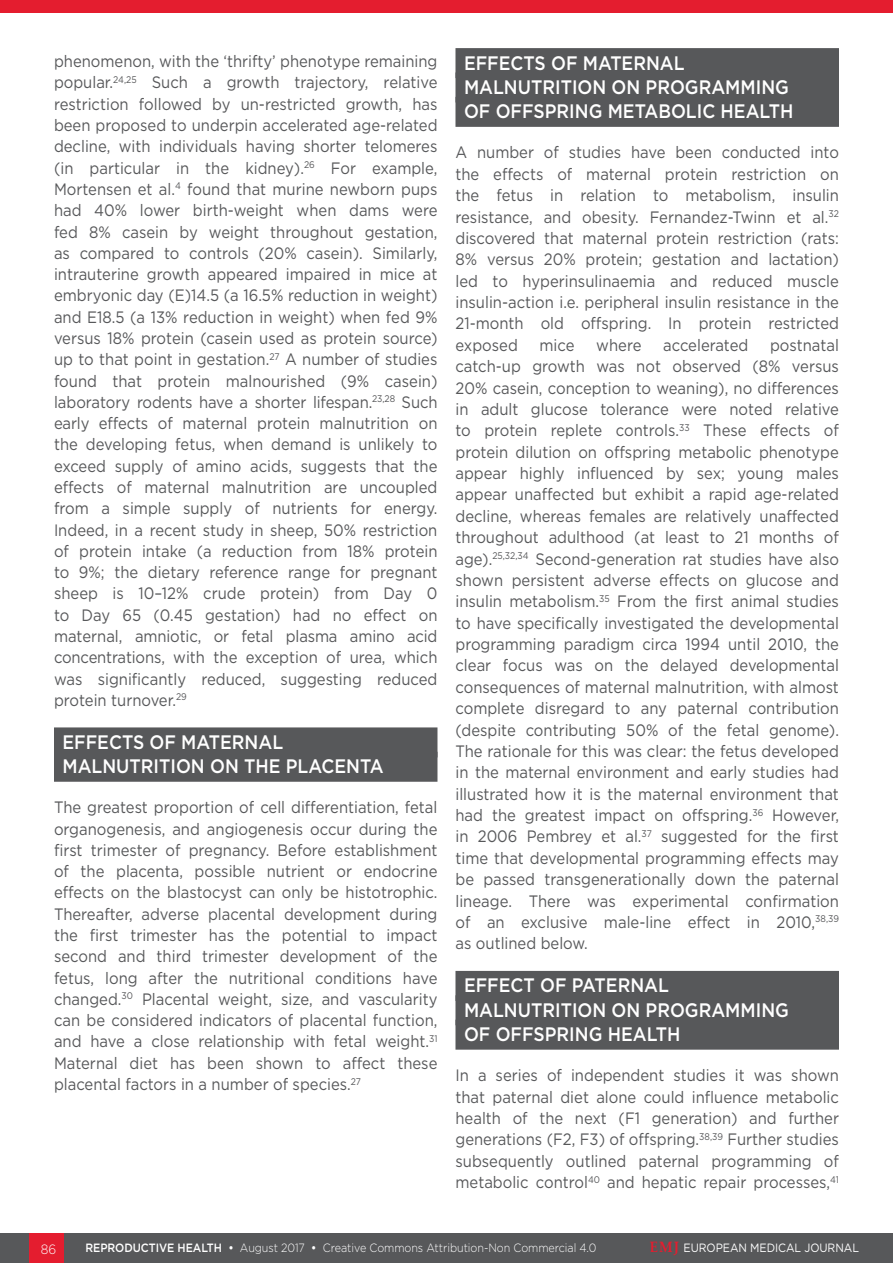
<style>
.page{position:relative;width:893px;height:1263px;background:#fff}
.page>*{position:absolute;margin:0;border:0;box-sizing:border-box;transform-origin:0 0}
._8__Heading_1{font:500 19.5px "Gotham";color:#fff;scale:.9 1}
._11__Main_text{font:16.5px/21.3px "Gotham";color:#57585a;text-align:justify;scale:.9 1}
.t1{font:300 13.5px "Gotham";color:#fff;scale:.9 1}
.t2{font:300 12px "Gotham";letter-spacing:-.005em;color:#fff;scale:.9 1}
.t3{font:12px "Gotham";letter-spacing:-.005em;color:#fff;scale:.9 1}
.s1{font-weight:500}
.s2{font-family:"Palatino Linotype";font-weight:700;font-size:15px;color:#e41d2f}
</style>
<div class="page">
<div style="left:0;top:1233px;width:893px;height:30px;background:#57585a"></div>
<div style="left:30px;top:1233px;width:34px;height:30px;background:#e41d2f"></div>
<div style="left:54px;top:727px;width:383px;height:30px;background:#57585a"></div>
<div style="left:54px;top:752px;width:383px;height:30px;background:#57585a"></div>
<div style="left:455px;top:48px;width:384px;height:30px;background:#57585a"></div>
<div style="left:455px;top:72px;width:384px;height:30px;background:#57585a"></div>
<div style="left:455px;top:97px;width:384px;height:30px;background:#57585a"></div>
<div style="left:455px;top:971px;width:384px;height:30px;background:#57585a"></div>
<div style="left:455px;top:995px;width:384px;height:30px;background:#57585a"></div>
<div style="left:455px;top:1020px;width:384px;height:30px;background:#57585a"></div>
<div style="left:0;top:0;width:893px;height:12px;background:#e41d2f"></div>
<p class="_11__Main_text" style="left:54px;top:50px;width:428px">phenomenon, with the ‘thrifty’ phenotype remaining popular.<sup>24,25</sup> Such a growth trajectory, relative restriction followed by un-restricted growth, has been proposed to underpin accelerated age-related decline, with individuals having shorter telomeres (in particular in the kidney).<sup>26</sup> For example, Mortensen et al.<sup>4</sup> found that murine newborn pups had 40% lower birth-weight when dams were fed 8% casein by weight throughout gestation, as compared to controls (20% casein). Similarly, intrauterine growth appeared impaired in mice at embryonic day (E)14.5 (a 16.5% reduction in weight) and E18.5 (a 13% reduction in weight) when fed 9% versus 18% protein (casein used as protein source) up to that point in gestation.<sup>27</sup> A number of studies found that protein malnourished (9% casein) laboratory rodents have a shorter lifespan.<sup>23,28</sup> Such early effects of maternal protein malnutrition on the developing fetus, when demand is unlikely to exceed supply of amino acids, suggests that the effects of maternal malnutrition are uncoupled from a simple supply of nutrients for energy.<br>Indeed, in a recent study in sheep, 50% restriction of protein intake (a reduction from 18% protein to 9%; the dietary reference range for pregnant sheep is 10–12% crude protein) from Day 0 to Day 65 (0.45 gestation) had no effect on maternal, amniotic, or fetal plasma amino acid concentrations, with the exception of urea, which was significantly reduced, suggesting reduced protein turnover.<sup>29</sup></p>
<p class="_8__Heading_1" style="left:63px;top:729px;width:247px">EFFECTS OF MATERNAL</p>
<p class="_8__Heading_1" style="left:63px;top:753px;width:358px">MALNUTRITION ON THE PLACENTA</p>
<p class="_11__Main_text" style="left:54px;top:796px;width:428px">The greatest proportion of cell differentiation, fetal organogenesis, and angiogenesis occur during the first trimester of pregnancy. Before establishment of the placenta, possible nutrient or endocrine effects on the blastocyst can only be histotrophic.<br>Thereafter, adverse placental development during the first trimester has the potential to impact second and third trimester development of the fetus, long after the nutritional conditions have changed.<sup>30</sup> Placental weight, size, and vascularity can be considered indicators of placental function, and have a close relationship with fetal weight.<sup>31<br></sup>Maternal diet has been shown to affect these placental factors in a number of species.<sup>27</sup></p>
<p class="_8__Heading_1" style="left:464px;top:50px;width:247px">EFFECTS OF MATERNAL</p>
<p class="_8__Heading_1" style="left:464px;top:74px;width:363px">MALNUTRITION ON PROGRAMMING</p>
<p class="_8__Heading_1" style="left:464px;top:99px;width:367px">OF OFFSPRING METABOLIC HEALTH</p>
<p class="_11__Main_text" style="left:455px;top:142px;width:428px">A number of studies have been conducted into the effects of maternal protein restriction on the fetus in relation to metabolism, insulin resistance, and obesity. Fernandez-Twinn et al.<sup>32 </sup>discovered that maternal protein restriction (rats:<br>8% versus 20% protein; gestation and lactation) led to hyperinsulinaemia and reduced muscle insulin-action i.e. peripheral insulin resistance in the 21-month old offspring. In protein restricted exposed</p>
<p class="_11__Main_text" style="left:455px;top:334px;width:428px;text-indent:315px">postnatal catch-up growth was not observed (8% versus 20% casein, conception to weaning), no differences in adult glucose tolerance were noted relative to protein replete controls.<sup>33</sup> These effects of protein dilution on offspring metabolic phenotype appear highly influenced by sex; young males appear unaffected but exhibit a rapid age-related decline, whereas females are relatively unaffected throughout adulthood (at least to 21 months of age).<sup>25,32,34</sup> Second-generation rat studies have also shown persistent adverse effects on glucose and insulin metabolism.<sup>35</sup> From the first animal studies to have specifically investigated the developmental programming paradigm circa 1994 until 2010, the clear focus was on the delayed developmental consequences of maternal malnutrition, with almost complete disregard to any paternal contribution (despite contributing 50% of the fetal genome).<br>The rationale for this was clear: the fetus developed in the maternal environment and early studies had illustrated how it is the maternal environment that had the greatest impact on offspring.<sup>36</sup> However, in 2006 Pembrey et al.<sup>37</sup> suggested for the first time that developmental programming effects may be passed transgenerationally down the paternal lineage. There was experimental confirmation of an exclusive male-line effect in 2010,<sup>38,39 </sup>as outlined below.</p>
<p class="_8__Heading_1" style="left:464px;top:973px;width:229px">EFFECT OF PATERNAL</p>
<p class="_8__Heading_1" style="left:464px;top:997px;width:363px">MALNUTRITION ON PROGRAMMING</p>
<p class="_8__Heading_1" style="left:464px;top:1021px;width:242px">OF OFFSPRING HEALTH</p>
<p class="_11__Main_text" style="left:455px;top:1064px;width:428px">In a series of independent studies it was shown that paternal diet alone could influence metabolic health of the next (F1 generation) and further generations (F2, F3) of offspring.<sup>38,39</sup> Further studies subsequently outlined paternal programming of metabolic control<sup>40</sup> and hepatic repair processes,<sup>41</sup></p>
<p class="_11__Main_text" style="left:540px;top:334px;width:40px">mice</p>
<p class="_11__Main_text" style="left:596px;top:334px;width:52px">where</p>
<p class="_11__Main_text" style="left:663px;top:334px;width:96px">accelerated</p>
<p class="t1" style="left:41px;top:1240px;width:19px">86</p>
<p class="t2" style="left:85px;top:1240px;width:569px"><span class="s1">REPRODUCTIVE HEALTH •</span> August 2017 <span class="s1">•</span> Creative Commons Attribution-Non Commercial 4.0</p>
<p class="t3" style="left:650px;top:1240px;width:234px"><span class="s2">EMJ</span> EUROPEAN MEDICAL JOURNAL</p>
</div>
